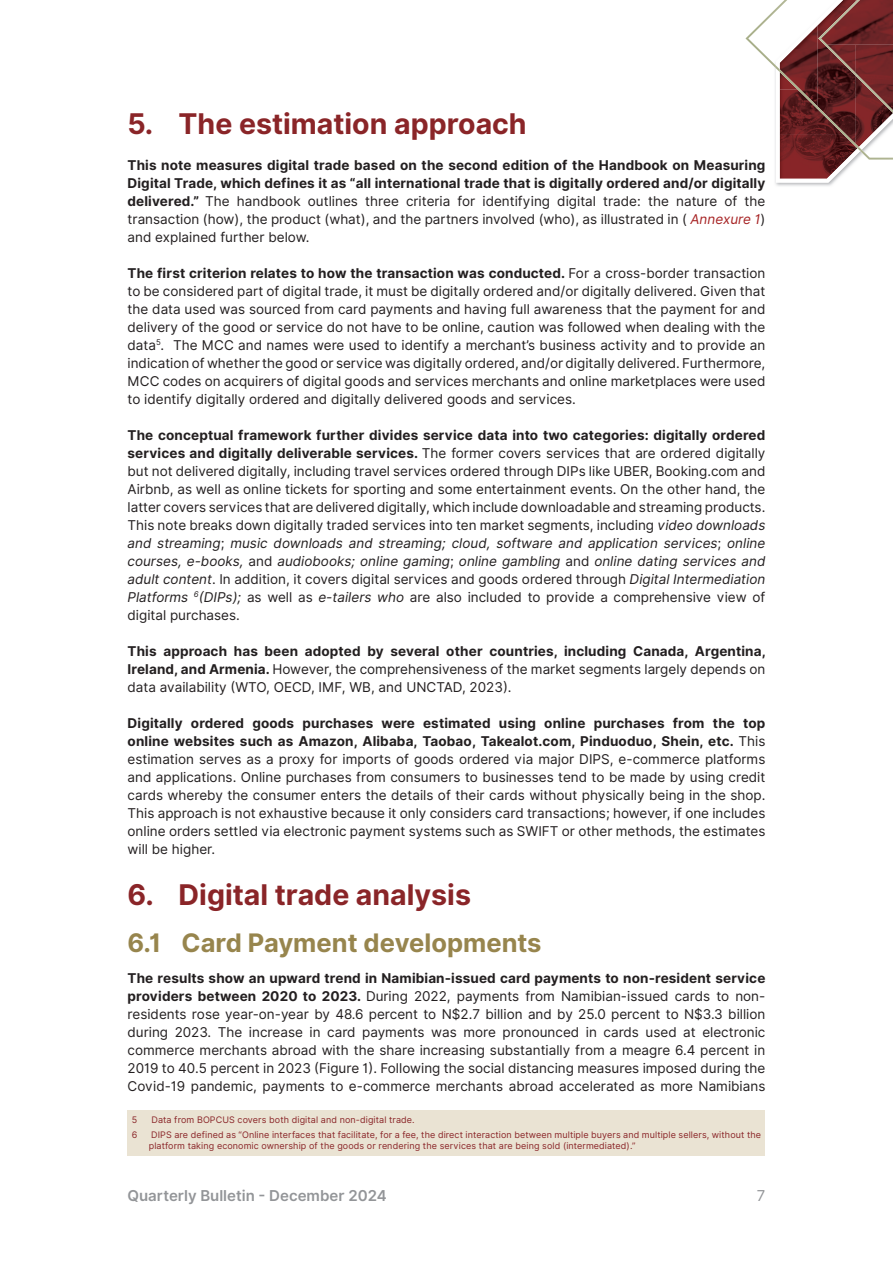
<style>
.page{position:relative;width:893px;height:1263px;background:#fff}
.page>*{position:absolute;margin:0;border:0;box-sizing:border-box;transform-origin:0 0}
.t1{font:700 28.5px "Inter";color:#8a2528}
.t2{font:700 25.5px "Inter";color:#97854d}
.t3{font:600 15px "Inter";color:#939598}
.t4{font:15px "Inter";color:#939598}
.t5{font:13.5px/18px "Inter";color:#231f20;text-align:justify}
.t6{font:9px/10.8px "Inter";letter-spacing:.01em;color:#8a2528}
.s1{font-weight:700}
.s2{font-style:italic;color:#a72425}
.s3{font-style:italic}
</style>
<div class="page">
<div style="left:128px;top:1110px;width:637px;height:20px;background:#eae3d3"></div>
<div style="left:128px;top:1125px;width:637px;height:30px;background:#eae3d3"></div>
<img style="left:775px;top:183px;width:58px;height:3px">
<img style="left:745px;top:10px;width:29px;height:56px">
<svg style="left:774px;top:0;width:119px;height:183px"></svg>
<img style="left:819px;top:0;width:41px;height:38px">
<img style="left:818px;top:38px;width:40px;height:37px">
<img style="left:855px;top:75px;width:38px;height:38px">
<h1 class="t1" style="left:128px;top:103px;width:401px">5. The estimation approach</h1>
<p class="t5" style="left:128px;top:156px;width:639px"><span class="s1">This note measures digital trade based on the second edition of the Handbook on Measuring Digital Trade, which defines it as “all international trade that is digitally ordered and/or digitally delivered.”</span> The handbook outlines three criteria for identifying digital trade: the nature of the transaction (how), the product (what), and the partners involved (who), as illustrated in ( <span class="s2">Annexure 1</span>) and explained further below.</p>
<p class="t5" style="left:128px;top:264px;width:639px"><span class="s1">The first criterion relates to how the transaction was conducted.</span> For a cross-border transaction to be considered part of digital trade, it must be digitally ordered and/or digitally delivered. Given that the data used was sourced from card payments and having full awareness that the payment for and delivery of the good or service do not have to be online, caution was followed when dealing with the data<sup>5</sup>. The MCC and names were used to identify a merchant’s business activity and to provide an indication of whether the good or service was digitally ordered, and/or digitally delivered. Furthermore, MCC codes on acquirers of digital goods and services merchants and online marketplaces were used to identify digitally ordered and digitally delivered goods and services.</p>
<p class="t5" style="left:128px;top:426px;width:639px"><span class="s1">The conceptual framework further divides service data into two categories: digitally ordered services and digitally deliverable services.</span> The former covers services that are ordered digitally but not delivered digitally, including travel services ordered through DIPs like UBER, Booking.com and Airbnb, as well as online tickets for sporting and some entertainment events. On the other hand, the latter covers services that are delivered digitally, which include downloadable and streaming products.<br>This note breaks down digitally traded services into ten market segments, including <span class="s3">video downloads and streaming</span>; <span class="s3">music downloads and streaming; cloud, software and application services</span>; <span class="s3">online courses, e-books,</span> and <span class="s3">audiobooks; online gaming</span>; <span class="s3">online gambling</span> and <span class="s3">online dating services and adult content</span>. In addition, it covers digital services and goods ordered through <span class="s3">Digital Intermediation Platforms</span> <sup>6</sup><span class="s3">(DIPs);</span> as well as <span class="s3">e-tailers who</span> are also included to provide a comprehensive view of digital purchases.</p>
<p class="t5" style="left:128px;top:642px;width:640px"><span class="s1">This approach has been adopted by several other countries, including Canada, Argentina, Ireland, and Armenia.</span> However, the comprehensiveness of the market segments largely depends on data availability (WTO, OECD, IMF, WB, and UNCTAD, 2023).</p>
<p class="t5" style="left:128px;top:714px;width:639px"><span class="s1">Digitally ordered goods purchases were estimated using online purchases from the top online websites such as Amazon, Alibaba, Taobao, Takealot.com, Pinduoduo, Shein, etc.</span> This estimation serves as a proxy for imports of goods ordered via major DIPS, e-commerce platforms and applications. Online purchases from consumers to businesses tend to be made by using credit cards whereby the consumer enters the details of their cards without physically being in the shop.<br>This approach is not exhaustive because it only considers card transactions; however, if one includes online orders settled via electronic payment systems such as SWIFT or other methods, the estimates will be higher.</p>
<h1 class="t1" style="left:128px;top:874px;width:345px">6. Digital trade analysis</h1>
<h2 class="t2" style="left:128px;top:924px;width:415px">6.1 Card Payment developments</h2>
<p class="t5" style="left:128px;top:969px;width:639px"><span class="s1">The results show an upward trend in Namibian-issued card payments to non-resident service providers between 2020 to 2023.</span> During 2022, payments from Namibian-issued cards to non&shy;residents rose year-on-year by 48.6 percent to N$2.7 billion and by 25.0 percent to N$3.3 billion during 2023. The increase in card payments was more pronounced in cards used at electronic commerce merchants abroad with the share increasing substantially from a meagre 6.4 percent in 2019 to 40.5 percent in 2023 (Figure 1). Following the social distancing measures imposed during the Covid-19 pandemic, payments to e-commerce merchants abroad accelerated as more Namibians</p>
<p class="t6" style="left:132px;top:1115px;width:7px">5</p>
<p class="t6" style="left:151px;top:1115px;width:265px">Data from BOPCUS covers both digital and non-digital trade.</p>
<p class="t6" style="left:132px;top:1130px;width:7px">6</p>
<p class="t6" style="left:149px;top:1130px;width:614px">DIPS are defined as “Online interfaces that facilitate, for a fee, the direct interaction between multiple buyers and multiple sellers, without the platform taking economic ownership of the goods or rendering the services that are being sold (intermediated).”</p>
<p class="t3" style="left:128px;top:1185px;width:261px">Quarterly Bulletin - December 2024</p>
<p class="t4" style="left:757px;top:1185px;width:10px">7</p>
</div>
